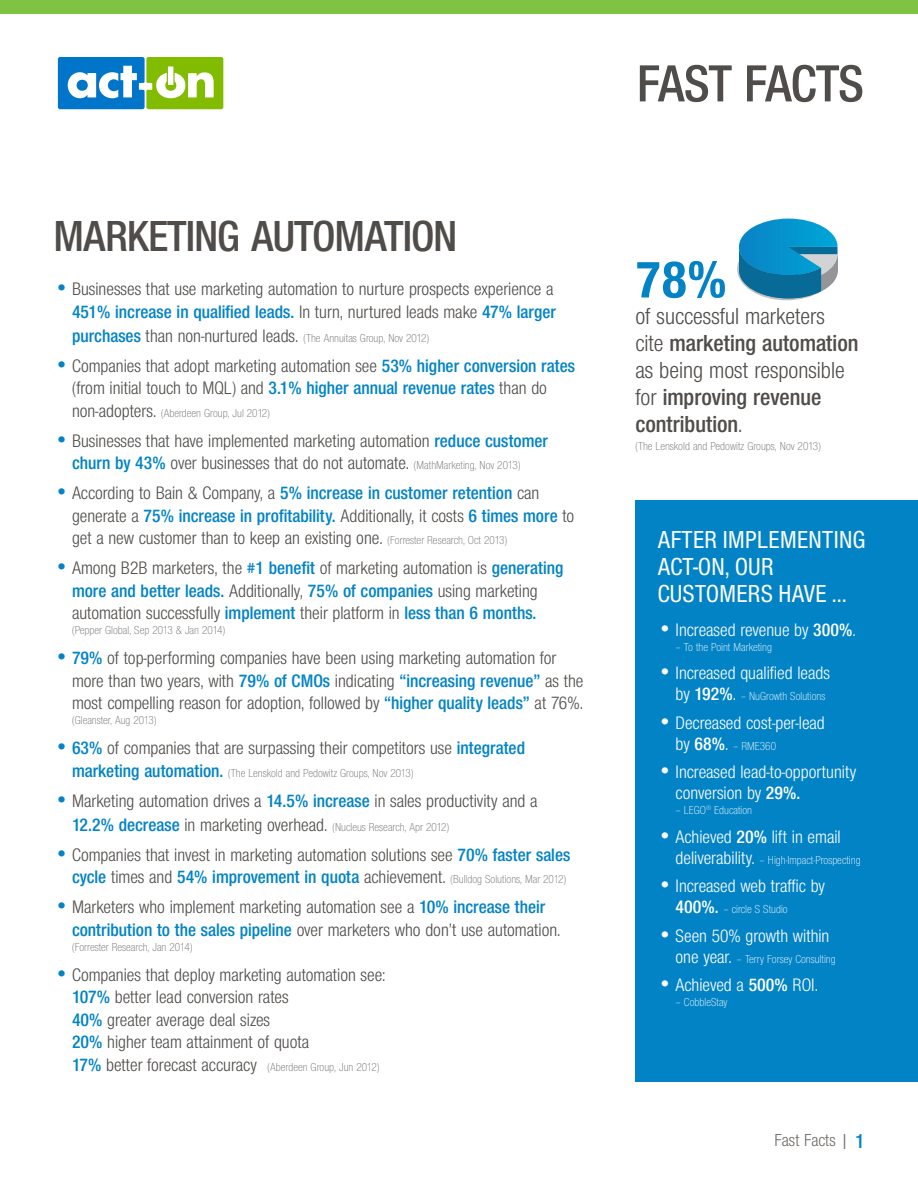
<style>
.page{position:relative;width:918px;height:1188px;background:#fff}
.page>*{position:absolute;margin:0;border:0;box-sizing:border-box;transform-origin:0 0}
.t1{font:54px "Nimbus Sans Novus DOT Sem Bol Con";color:#4f4c49}
.t2{font:54px "Nimbus Sans Novus TOT Bol Con";color:#0283c6}
.t3{font:45px "Nimbus Sans Novus DOT Sem Bol Con";color:#4f4c49}
.t4{font:25.5px/27px "Nimbus Sans Novus TOT Med Con";letter-spacing:.015em;color:#fff}
.t5{font:24px/27px "Nimbus Sans Novus TOT Sem Bol Con";color:#4f4c49}
.t6{font:24px "Nimbus Sans Novus TOT Reg Con";color:#4f4c49}
.t7{font:18.75px/22.5px "Nimbus Sans Novus TOT Reg Con";color:#4f4c49}
.t8{font:18.75px/22.5px "Nimbus Sans Novus TOT Sem Bol Con";color:#0283c6}
.t9{font:18.75px/21px "Nimbus Sans Novus TOT Reg Con";color:#fff}
.t10{font:18px "Nimbus Sans Novus TOT Reg Con";color:#6f6a67}
.t11{font:12px "Nimbus Sans Novus TOT Lig Con";color:#6f6a67}
.t12{font:12px "Nimbus Sans Novus TOT Lig Con";color:#fff}
.s1{font-family:"Nimbus Sans Novus TOT";font-size:22.5px;color:#0283c6}
.s2{font-family:"Nimbus Sans Novus TOT Reg Con";color:#4f4c49}
.s3{font-family:"Nimbus Sans Novus TOT Sem Bol Con";font-size:18.75px;color:#0283c6}
.s4{font-family:"Nimbus Sans Novus TOT Reg Con";font-size:18.75px;color:#4f4c49}
.s5{font-family:"Nimbus Sans Novus TOT Sem Bol Con";color:#0283c6}
.s6{font-family:"Nimbus Sans Novus TOT Lig Con";font-size:12px;color:#6f6a67}
.s7{font-family:"Nimbus Sans Novus TOT";font-size:22.5px}
.s8{font-family:"Nimbus Sans Novus TOT Reg Con"}
.s9{font-family:"Nimbus Sans Novus TOT Sem Bol Con"}
.s10{font-family:"Nimbus Sans Novus TOT Reg Con";font-size:18.75px}
.s11{font-family:"Nimbus Sans Novus TOT Sem Bol Con";font-size:18.75px}
.s12{font-family:"Nimbus Sans Novus TOT Sem Bol Con";font-size:21px;color:#0283c6}
</style>
<div class="page">
<svg style="left:58px;top:57px;width:165px;height:52px"></svg>
<div style="left:168px;top:66px;width:5px;height:19px;background:#fff"></div>
<div style="left:0;top:0;width:918px;height:14px;background:#80c342"></div>
<div style="left:635px;top:500px;width:283px;height:582px;background:#0283c6"></div>
<svg style="left:739px;top:219px;width:99px;height:79px;background:#3899c2"></svg>
<h2 class="t3" style="left:54px;top:210px;width:404px">MARKETING AUTOMATION</h2>
<p class="t7" style="left:54px;top:278px;width:501px"><span class="s1">•</span> Businesses that use marketing automation to nurture prospects experience a</p>
<p class="t8" style="left:72px;top:300px;width:486px">451% increase in qualified leads. <span class="s2">In turn, nurtured leads make</span> 47% larger</p>
<p class="t11" style="left:72px;top:331px;width:359px"><span class="s3">purchases</span> <span class="s4">than non-nurtured leads.</span> (The Annuitas Group, Nov 2012)</p>
<p class="t7" style="left:54px;top:354px;width:523px;text-align:center"><span class="s1">•</span> Companies that adopt marketing automation see <span class="s5">53% higher conversion rates </span>(from initial touch to MQL) and <span class="s5">3.1% higher annual revenue rates</span> than do</p>
<p class="t11" style="left:72px;top:406px;width:200px"><span class="s4">non-adopters.</span> (Aberdeen Group, Jul 2012)</p>
<p class="t7" style="left:54px;top:429px;width:496px;text-align:center"><span class="s1">•</span> Businesses that have implemented marketing automation <span class="s5">reduce customer churn by 43%</span> over businesses that do not automate. <span class="s6">(MathMarketing, Nov 2013)</span></p>
<p class="t8" style="left:72px;top:482px;width:504px;text-indent:-18px"><span class="s7">•</span> <span class="s2">According to Bain &amp; Company, a</span> 5% increase in customer retention <span class="s2">can generate a</span> 75% increase in profitability. <span class="s2">Additionally, it costs</span> 6 times more <span class="s2">to</span></p>
<p class="t7" style="left:72px;top:527px;width:437px">get a new customer than to keep an existing one. <span class="s6">(Forrester Research, Oct 2013)</span></p>
<p class="t7" style="left:54px;top:557px;width:511px"><span class="s1">•</span> Among B2B marketers, the <span class="s5">#1 benefit</span> of marketing automation is <span class="s5">generating</span></p>
<p class="t8" style="left:72px;top:579px;width:467px">more and better leads. <span class="s2">Additionally,</span> 75% of companies <span class="s2">using marketing</span></p>
<p class="t7" style="left:72px;top:602px;width:466px">automation successfully <span class="s5">implement</span> their platform in <span class="s5">less than 6 months.</span></p>
<p class="t11" style="left:72px;top:624px;width:155px">(Pepper Global, Sep 2013 &amp; Jan 2014)</p>
<p class="t7" style="left:72px;top:647px;width:513px;text-indent:-18px"><span class="s1">•</span> <span class="s5">79%</span> of top-performing companies have been using marketing automation for more than two years, with <span class="s5">79% of CMOs</span> indicating <span class="s5">“increasing revenue”</span> as the most compelling reason for adoption, followed by <span class="s5">“higher quality leads”</span> at 76%.</p>
<p class="t11" style="left:72px;top:714px;width:86px">(Gleanster, Aug 2013)</p>
<p class="t7" style="left:54px;top:737px;width:473px"><span class="s1">•</span> <span class="s5">63%</span> of companies that are surpassing their competitors use <span class="s5">integrated</span></p>
<p class="t11" style="left:72px;top:766px;width:343px"><span class="s3">marketing automation.</span> (The Lenskold and Pedowitz Groups, Nov 2013)</p>
<p class="t7" style="left:54px;top:789px;width:485px"><span class="s1">•</span> Marketing automation drives a <span class="s5">14.5% increase</span> in sales productivity and a</p>
<p class="t11" style="left:72px;top:820px;width:379px"><span class="s3">12.2% decrease</span> <span class="s4">in marketing overhead.</span> (Nucleus Research, Apr 2012)</p>
<p class="t7" style="left:54px;top:843px;width:518px"><span class="s1">•</span> Companies that invest in marketing automation solutions see <span class="s5">70% faster sales</span></p>
<p class="t8" style="left:72px;top:866px;width:496px">cycle <span class="s2">times and</span> 54% improvement in quota <span class="s2">achievement.</span> <span class="s6">(Bulldog Solutions, Mar 2012)</span></p>
<p class="t7" style="left:72px;top:896px;width:490px;text-indent:-18px"><span class="s1">•</span> Marketers who implement marketing automation see a <span class="s5">10% increase their contribution to the sales pipeline</span> over marketers who don’t use automation.</p>
<p class="t11" style="left:72px;top:940px;width:122px">(Forrester Research, Jan 2014)</p>
<p class="t7" style="left:72px;top:963px;width:315px;text-indent:-18px"><span class="s1">•</span> Companies that deploy marketing automation see:<br><span class="s5">107%</span> better lead conversion rates<br><span class="s5">40%</span> greater average deal sizes<br><span class="s5">20%</span> higher team attainment of quota</p>
<p class="t11" style="left:72px;top:1060px;width:309px"><span class="s3">17%</span> <span class="s4">better forecast accuracy</span> (Aberdeen Group, Jun 2012)</p>
<h1 class="t1" style="left:637px;top:53px;width:227px">FAST FACTS</h1>
<h1 class="t2" style="left:635px;top:248px;width:93px">78%</h1>
<p class="t6" style="left:635px;top:303px;width:191px">of successful marketers</p>
<p class="t5" style="left:635px;top:330px;width:225px"><span class="s8">cite</span> marketing automation</p>
<p class="t6" style="left:635px;top:357px;width:211px">as being most responsible</p>
<p class="t5" style="left:635px;top:384px;width:188px"><span class="s8">for</span> improving revenue contribution<span class="s8">.</span></p>
<p class="t11" style="left:635px;top:440px;width:187px">(The Lenskold and Pedowitz Groups, Nov 2013)</p>
<h3 class="t4" style="left:658px;top:526px;width:209px">AFTER IMPLEMENTING<br>ACT-ON, OUR<br>CUSTOMERS HAVE …</h3>
<p class="t9" style="left:658px;top:619px;width:200px"><span class="s7">•</span> Increased revenue by <span class="s9">300%</span>.</p>
<p class="t12" style="left:676px;top:640px;width:98px">– To the Point Marketing</p>
<p class="t9" style="left:658px;top:663px;width:174px"><span class="s7">•</span> Increased qualified leads</p>
<p class="t12" style="left:676px;top:690px;width:151px"><span class="s10">by</span> <span class="s11">192%</span><span class="s10">.</span> – NuGrowth Solutions</p>
<p class="t9" style="left:658px;top:712px;width:169px"><span class="s7">•</span> Decreased cost-per-lead</p>
<p class="t12" style="left:676px;top:739px;width:102px"><span class="s10">by</span> <span class="s11">68%</span><span class="s10">.</span> – RME360</p>
<p class="t9" style="left:676px;top:762px;width:182px;text-indent:-18px"><span class="s7">•</span> Increased lead-to-opportunity conversion by <span class="s9">29%.</span></p>
<p class="t12" style="left:676px;top:804px;width:78px">– LEGO<sup>®</sup> Education</p>
<p class="t9" style="left:658px;top:826px;width:185px"><span class="s7">•</span> Achieved <span class="s9">20%</span> lift in email</p>
<p class="t12" style="left:676px;top:853px;width:187px"><span class="s10">deliverability.</span> – High-Impact-Prospecting</p>
<p class="t9" style="left:658px;top:876px;width:169px"><span class="s7">•</span> Increased web traffic by</p>
<p class="t12" style="left:676px;top:903px;width:114px"><span class="s11">400%.</span> – circle S Studio</p>
<p class="t9" style="left:658px;top:925px;width:173px"><span class="s7">•</span> Seen 50% growth within</p>
<p class="t12" style="left:676px;top:952px;width:162px"><span class="s10">one year.</span> – Terry Forsey Consulting</p>
<p class="t9" style="left:658px;top:975px;width:162px"><span class="s7">•</span> Achieved a <span class="s9">500%</span> ROI.</p>
<p class="t12" style="left:676px;top:996px;width:53px">– CobbleStay</p>
<p class="t10" style="left:774px;top:1130px;width:92px">Fast Facts | <span class="s12">1</span></p>
</div>
